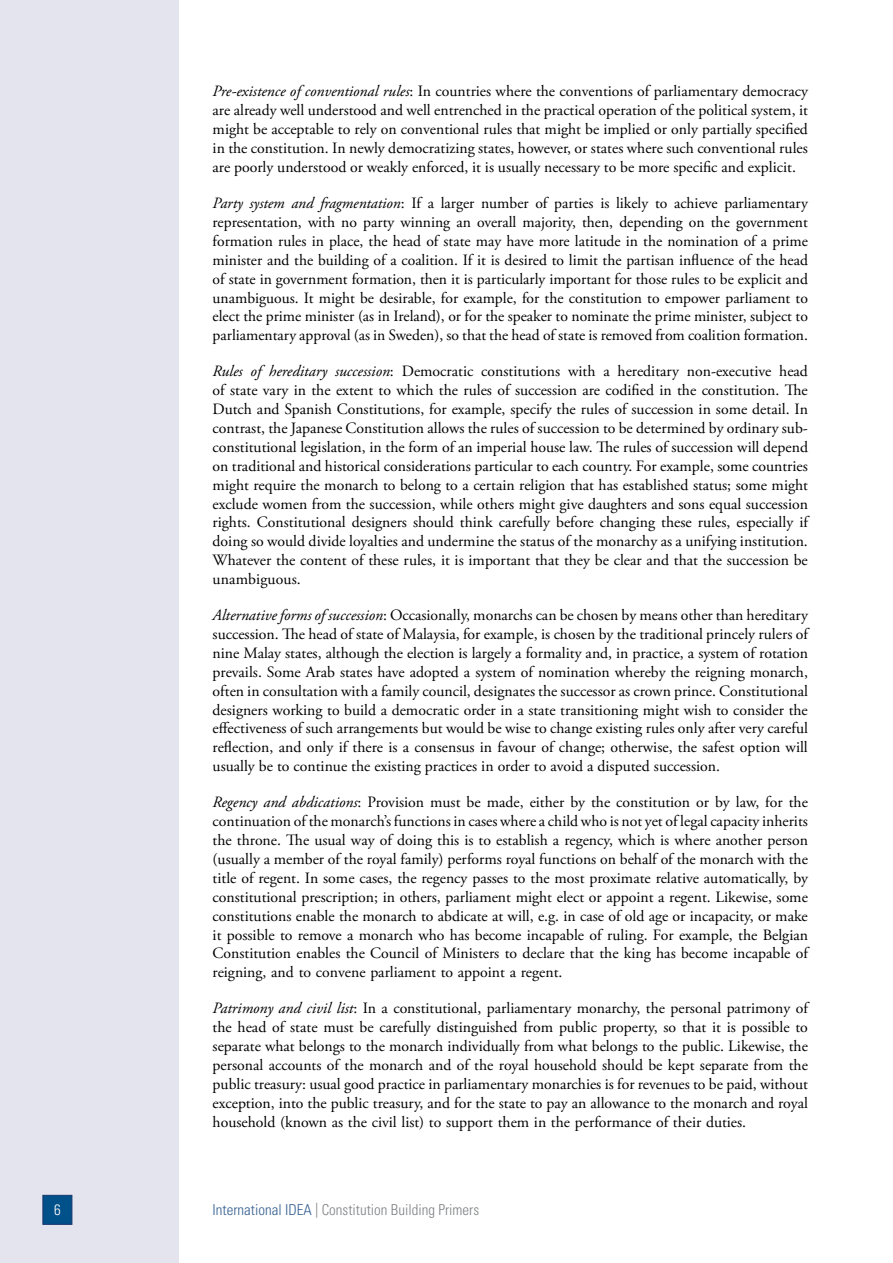
<style>
.page{position:relative;width:893px;height:1263px;background:#fff}
.page>*{position:absolute;margin:0;border:0;box-sizing:border-box;transform-origin:0 0}
.t1{font:15.75px/18.9px "Adobe Garamond Pro";color:#000;text-align:justify}
.t2{font:300 condensed 15px "Univers LT Std";color:#808285}
.t3{font:300 condensed 15px "Univers LT Std";color:#fff}
.s1{font-style:italic}
.s2{color:#355f91}
</style>
<div class="page">
<div style="left:0;top:0;width:179px;height:1263px;background:#e3e4ed"></div>
<div style="left:43px;top:1195px;width:29px;height:30px;background:#005089;border:1px solid #17366d"></div>
<p class="t1" style="left:213px;top:83px;width:597px"><span class="s1">Pre-existence of conventional rules</span>: In countries where the conventions of parliamentary democracy are already well understood and well entrenched in the practical operation of the political system, it might be acceptable to rely on conventional rules that might be implied or only partially specified in the constitution. In newly democratizing states, however, or states where such conventional rules are poorly understood or weakly enforced, it is usually necessary to be more specific and explicit.</p>
<p class="t1" style="left:213px;top:194px;width:597px"><span class="s1">Party system and fragmentation</span>: If a larger number of parties is likely to achieve parliamentary representation, with no party winning an overall majority, then, depending on the government formation rules in place, the head of state may have more latitude in the nomination of a prime minister and the building of a coalition. If it is desired to limit the partisan influence of the head of state in government formation, then it is particularly important for those rules to be explicit and unambiguous. It might be desirable, for example, for the constitution to empower parliament to elect the prime minister (as in Ireland), or for the speaker to nominate the prime minister, subject to parliamentary approval (as in Sweden), so that the head of state is removed from coalition formation.</p>
<p class="t1" style="left:213px;top:362px;width:597px"><span class="s1">Rules of hereditary succession</span>: Democratic constitutions with a hereditary non-executive head of state vary in the extent to which the rules of succession are codified in the constitution. The Dutch and Spanish Constitutions, for example, specify the rules of succession in some detail. In contrast, the Japanese Constitution allows the rules of succession to be determined by ordinary sub&shy;constitutional legislation, in the form of an imperial house law. The rules of succession will depend on traditional and historical considerations particular to each country. For example, some countries might require the monarch to belong to a certain religion that has established status; some might exclude women from the succession, while others might give daughters and sons equal succession rights. Constitutional designers should think carefully before changing these rules, especially if doing so would divide loyalties and undermine the status of the monarchy as a unifying institution.<br>Whatever the content of these rules, it is important that they be clear and that the succession be unambiguous.</p>
<p class="t1" style="left:213px;top:606px;width:597px"><span class="s1">Alternative forms of succession</span>: Occasionally, monarchs can be chosen by means other than hereditary succession. The head of state of Malaysia, for example, is chosen by the traditional princely rulers of nine Malay states, although the election is largely a formality and, in practice, a system of rotation prevails. Some Arab states have adopted a system of nomination whereby the reigning monarch, often in consultation with a family council, designates the successor as crown prince. Constitutional designers working to build a democratic order in a state transitioning might wish to consider the effectiveness of such arrangements but would be wise to change existing rules only after very careful reflection, and only if there is a consensus in favour of change; otherwise, the safest option will usually be to continue the existing practices in order to avoid a disputed succession.</p>
<p class="t1" style="left:213px;top:793px;width:597px"><span class="s1">Regency and abdications</span>: Provision must be made, either by the constitution or by law, for the continuation of the monarch’s functions in cases where a child who is not yet of legal capacity inherits the throne. The usual way of doing this is to establish a regency, which is where another person (usually a member of the royal family) performs royal functions on behalf of the monarch with the title of regent. In some cases, the regency passes to the most proximate relative automatically, by constitutional prescription; in others, parliament might elect or appoint a regent. Likewise, some constitutions enable the monarch to abdicate at will, e.g. in case of old age or incapacity, or make it possible to remove a monarch who has become incapable of ruling. For example, the Belgian Constitution enables the Council of Ministers to declare that the king has become incapable of reigning, and to convene parliament to appoint a regent.</p>
<p class="t1" style="left:213px;top:999px;width:597px"><span class="s1">Patrimony and civil list</span>: In a constitutional, parliamentary monarchy, the personal patrimony of the head of state must be carefully distinguished from public property, so that it is possible to separate what belongs to the monarch individually from what belongs to the public. Likewise, the personal accounts of the monarch and of the royal household should be kept separate from the public treasury: usual good practice in parliamentary monarchies is for revenues to be paid, without exception, into the public treasury, and for the state to pay an allowance to the monarch and royal household (known as the civil list) to support them in the performance of their duties.</p>
<p class="t3" style="left:54px;top:1201px;width:8px">6</p>
<p class="t2" style="left:213px;top:1201px;width:268px"><span class="s2">International IDEA</span> | Constitution Building Primers</p>
</div>
